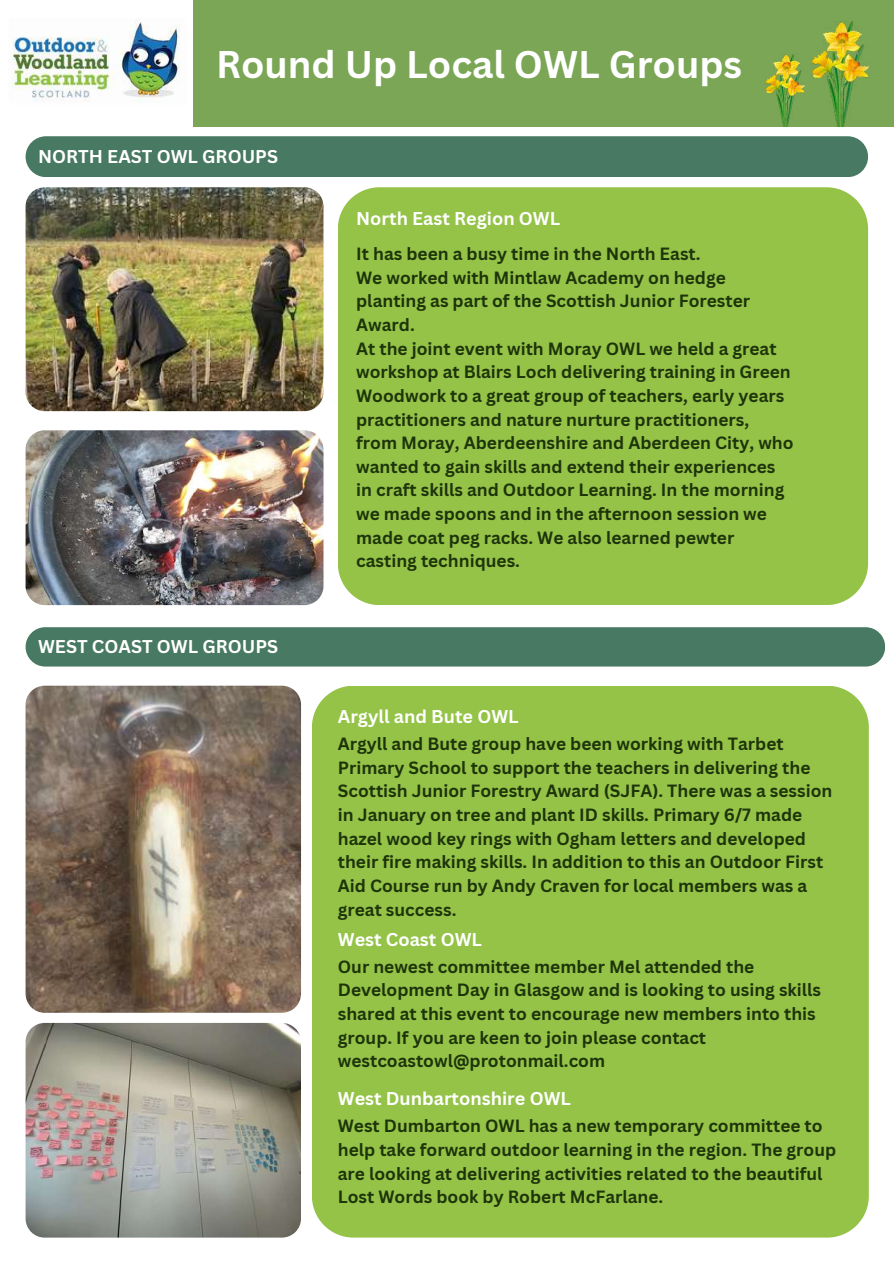
<style>
.page{position:relative;width:894px;height:1264px;background:#fff}
.page>*{position:absolute;margin:0;border:0;box-sizing:border-box;transform-origin:0 0}
.t1{font:700 37.5px "Canva Sans";color:#fff}
.t2{font:700 18px "Canva Sans";color:#fff}
.t3{font:700 17.25px/23.7px "Canva Sans";color:#1e340a}
</style>
<div class="page">
<div style="left:0;top:0;width:893px;height:126px;background:#7aa655"></div>
<img style="left:0;top:0;width:192px;height:126px">
<div style="left:338px;top:187px;width:529px;height:418px;background:#94c348"></div>
<img style="left:26px;top:187px;width:297px;height:224px;border-radius:19px">
<div style="left:26px;top:136px;width:841px;height:41px;background:#487962;border-radius:20px"></div>
<img style="left:26px;top:430px;width:297px;height:175px;border-radius:19px">
<img style="left:811px;top:21px;width:57px;height:105px">
<img style="left:765px;top:55px;width:39px;height:72px">
<img style="left:26px;top:685px;width:275px;height:327px;border-radius:19px">
<div style="left:312px;top:686px;width:556px;height:551px;background:#94c348"></div>
<div style="left:26px;top:627px;width:858px;height:39px;background:#487962;border-radius:20px"></div>
<img style="left:26px;top:1022px;width:274px;height:215px">
<h1 class="t1" style="left:216px;top:38px;width:527px">Round Up Local OWL Groups</h1>
<p class="t2" style="left:38px;top:144px;width:241px">NORTH EAST OWL GROUPS</p>
<p class="t2" style="left:38px;top:633px;width:241px">WEST COAST OWL GROUPS</p>
<p class="t2" style="left:356px;top:206px;width:205px">North East Region OWL</p>
<p class="t3" style="left:356px;top:241px;width:439px">It has been a busy time in the North East.<br>We worked with Mintlaw Academy on hedge planting as part of the Scottish Junior Forester Award.<br>At the joint event with Moray OWL we held a great workshop at Blairs Loch delivering training in Green Woodwork to a great group of teachers, early years practitioners and nature nurture practitioners, from Moray, Aberdeenshire and Aberdeen City, who wanted to gain skills and extend their experiences in craft skills and Outdoor Learning. In the morning we made spoons and in the afternoon session we made coat peg racks. We also learned pewter casting techniques.</p>
<p class="t2" style="left:338px;top:704px;width:182px">Argyll and Bute OWL</p>
<p class="t3" style="left:338px;top:731px;width:496px">Argyll and Bute group have been working with Tarbet Primary School to support the teachers in delivering the Scottish Junior Forestry Award (SJFA). There was a session in January on tree and plant ID skills. Primary 6/7 made hazel wood key rings with Ogham letters and developed their fire making skills. In addition to this an Outdoor First Aid Course run by Andy Craven for local members was a great success.</p>
<p class="t2" style="left:338px;top:926px;width:145px">West Coast OWL</p>
<p class="t3" style="left:338px;top:954px;width:484px">Our newest committee member Mel attended the Development Day in Glasgow and is looking to using skills shared at this event to encourage new members into this group. If you are keen to join please contact westcoastowl@protonmail.com</p>
<p class="t2" style="left:338px;top:1086px;width:234px">West Dunbartonshire OWL</p>
<p class="t3" style="left:338px;top:1113px;width:500px">West Dumbarton OWL has a new temporary committee to help take forward outdoor learning in the region. The group are looking at delivering activities related to the beautiful Lost Words book by Robert McFarlane.</p>
</div>
